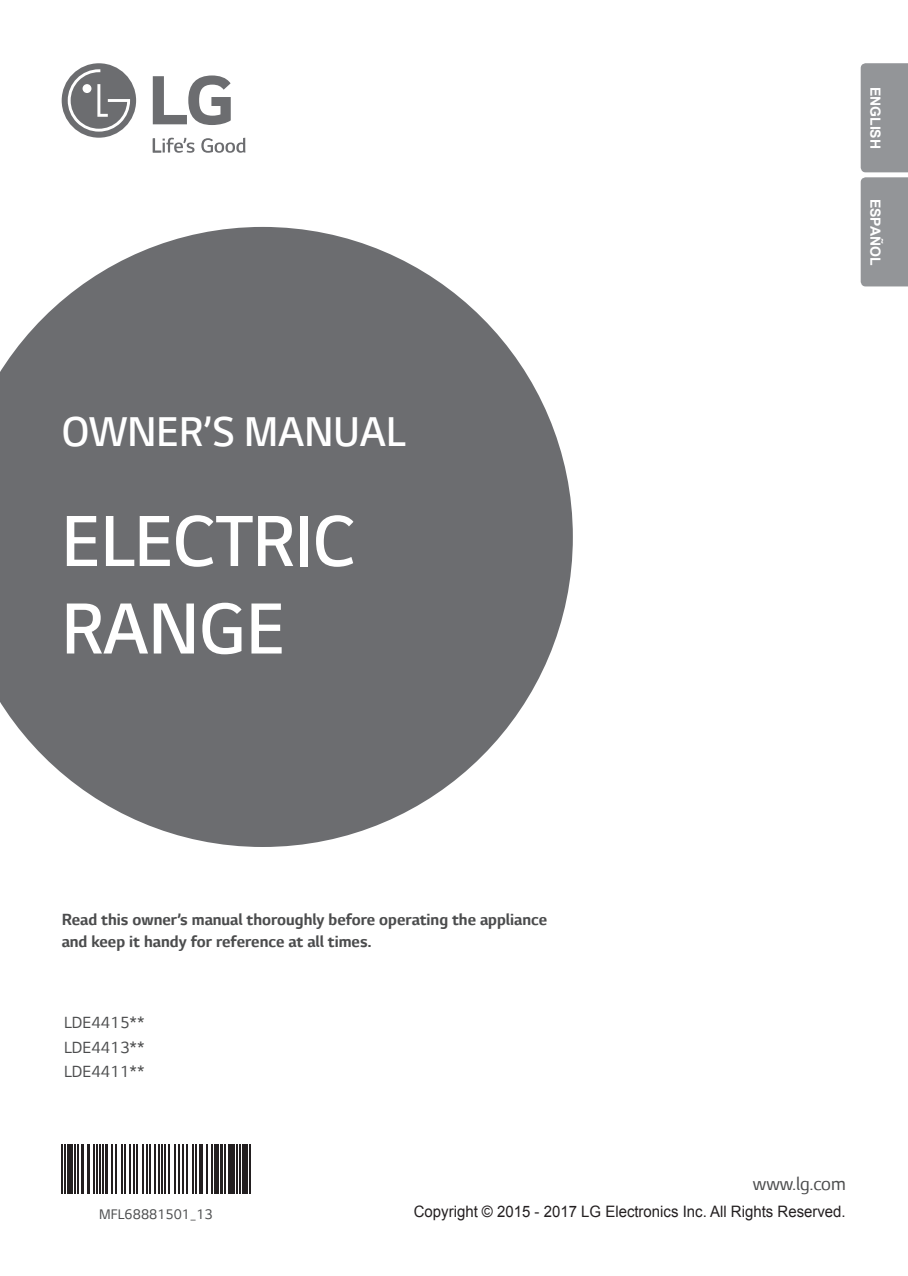
<style>
.page{position:relative;width:908px;height:1276px;background:#fff}
.page>*{position:absolute;margin:0;border:0;box-sizing:border-box;transform-origin:0 0}
.t1{font:300 82.25px/87.5px "LG Smart";color:#fff;scale:.95 1}
.t2{font:300 47.25px "LG Smart";color:#fff;scale:.95 1}
.t3{font:21px "LG Smart";color:#4b4c4d}
.t4{font:700 18.38px/22.8px "LG Smart";color:#4b4c4d}
.t5{font:18.38px/24.3px "LG Smart";color:#4b4c4d;text-align:justify}
.t6{font:15.75px "Arial";color:#231f20;scale:.95 1}
.t7{font:15.75px "LG Smart";color:#4b4c4d}
.t8{font:700 14px "Arial";color:#fff}
</style>
<div class="page">
<svg style="left:0;top:227px;width:573px;height:620px;fill:#6c6d70"></svg>
<div style="left:62px;top:63px;width:74px;height:75px;background:#6c6d70;border-radius:50%"></div>
<svg style="left:68px;top:69px;width:62px;height:63px"></svg>
<svg style="left:153px;top:138px;width:41px;height:15px"></svg>
<svg style="left:201px;top:138px;width:44px;height:15px"></svg>
<svg style="left:153px;top:75px;width:78px;height:50px"></svg>
<svg style="left:860px;top:63px;width:48px;height:223px;background:#989a9d"></svg>
<hr style="left:62px;top:1144px;width:1px;height:50px;background:#231f20">
<hr style="left:64px;top:1144px;width:2px;height:50px;background:#231f20">
<div style="left:67px;top:1144px;width:6px;height:50px;background:#231f20"></div>
<hr style="left:74px;top:1144px;width:2px;height:50px;background:#231f20">
<hr style="left:77px;top:1144px;width:1px;height:50px;background:#231f20">
<hr style="left:81px;top:1144px;width:3px;height:50px;background:#231f20">
<hr style="left:87px;top:1144px;width:2px;height:50px;background:#231f20">
<hr style="left:94px;top:1144px;width:1px;height:50px;background:#231f20">
<hr style="left:96px;top:1144px;width:2px;height:50px;background:#231f20">
<hr style="left:99px;top:1144px;width:1px;height:50px;background:#231f20">
<hr style="left:102px;top:1144px;width:1px;height:50px;background:#231f20">
<hr style="left:105px;top:1144px;width:2px;height:50px;background:#231f20">
<hr style="left:112px;top:1144px;width:1px;height:50px;background:#231f20">
<hr style="left:116px;top:1144px;width:1px;height:50px;background:#231f20">
<hr style="left:121px;top:1144px;width:2px;height:50px;background:#231f20">
<hr style="left:124px;top:1144px;width:1px;height:50px;background:#231f20">
<hr style="left:130px;top:1144px;width:1px;height:50px;background:#231f20">
<hr style="left:134px;top:1144px;width:1px;height:50px;background:#231f20">
<hr style="left:137px;top:1144px;width:1px;height:50px;background:#231f20">
<hr style="left:142px;top:1144px;width:1px;height:50px;background:#231f20">
<hr style="left:146px;top:1144px;width:2px;height:50px;background:#231f20">
<hr style="left:149px;top:1144px;width:1px;height:50px;background:#231f20">
<hr style="left:155px;top:1144px;width:1px;height:50px;background:#231f20">
<hr style="left:159px;top:1144px;width:1px;height:50px;background:#231f20">
<hr style="left:161px;top:1144px;width:2px;height:50px;background:#231f20">
<hr style="left:164px;top:1144px;width:2px;height:50px;background:#231f20">
<hr style="left:168px;top:1144px;width:2px;height:50px;background:#231f20">
<hr style="left:174px;top:1144px;width:1px;height:50px;background:#231f20">
<hr style="left:178px;top:1144px;width:1px;height:50px;background:#231f20">
<hr style="left:182px;top:1144px;width:2px;height:50px;background:#231f20">
<hr style="left:186px;top:1144px;width:2px;height:50px;background:#231f20">
<hr style="left:192px;top:1144px;width:1px;height:50px;background:#231f20">
<hr style="left:195px;top:1144px;width:1px;height:50px;background:#231f20">
<hr style="left:199px;top:1144px;width:1px;height:50px;background:#231f20">
<hr style="left:202px;top:1144px;width:1px;height:50px;background:#231f20">
<hr style="left:206px;top:1144px;width:1px;height:50px;background:#231f20">
<hr style="left:211px;top:1144px;width:2px;height:50px;background:#231f20">
<hr style="left:214px;top:1144px;width:4px;height:50px;background:#231f20">
<hr style="left:220px;top:1144px;width:2px;height:50px;background:#231f20">
<hr style="left:224px;top:1144px;width:1px;height:50px;background:#231f20">
<hr style="left:228px;top:1144px;width:1px;height:50px;background:#231f20">
<hr style="left:231px;top:1144px;width:4px;height:50px;background:#231f20">
<hr style="left:236px;top:1144px;width:2px;height:50px;background:#231f20">
<hr style="left:239px;top:1144px;width:1px;height:50px;background:#231f20">
<div style="left:242px;top:1144px;width:5px;height:50px;background:#231f20"></div>
<hr style="left:249px;top:1144px;width:1px;height:50px;background:#231f20">
<h2 class="t2" style="left:62px;top:406px;width:363px">OWNER’S MANUAL</h2>
<h1 class="t1" style="left:62px;top:499px;width:311px">ELECTRIC<br>RANGE</h1>
<p class="t8" style="left:884px;top:87px;width:64px;rotate:90deg">ENGLISH</p>
<p class="t8" style="left:884px;top:199px;width:68px;rotate:90deg">ESPAÑOL</p>
<p class="t4" style="left:62px;top:908px;width:487px">Read this owner’s manual thoroughly before operating the appliance and keep it handy for reference at all times.</p>
<p class="t5" style="left:64px;top:1011px;width:82px">LDE4415** LDE4413** LDE4411**</p>
<p class="t3" style="left:752px;top:1172px;width:94px">www.lg.com</p>
<p class="t7" style="left:99px;top:1206px;width:115px">MFL68881501_13</p>
<p class="t6" style="left:414px;top:1201px;width:456px">Copyright © 2015 - 2017 LG Electronics Inc. All Rights Reserved.</p>
</div>
